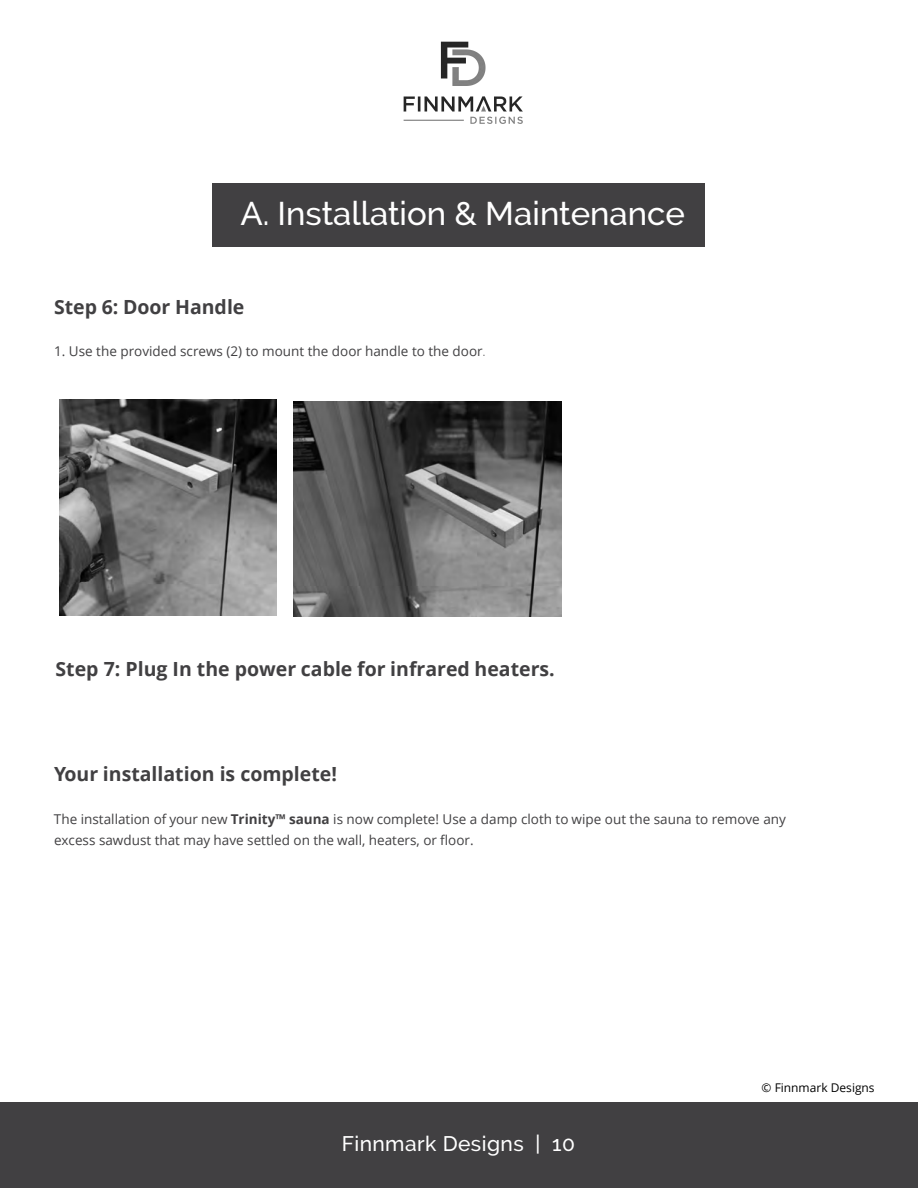
<style>
.page{position:relative;width:918px;height:1188px;background:#fff}
.page>*{position:absolute;margin:0;border:0;box-sizing:border-box;transform-origin:0 0}
.t1{font:500 33px "Raleway";color:#fff}
.t2{font:500 21px "Raleway";letter-spacing:.02em;color:#fff}
.t3{font:700 19.5px "Open Sans";color:#414042}
.t4{font:13.5px/21px "Open Sans";color:#414042}
.t5{font:12px "Open Sans";color:#000}
.s1{font-family:"Raleway"}
.s2{font-weight:700}
</style>
<div class="page">
<div style="left:0;top:1102px;width:918px;height:86px;background:#414042"></div>
<div style="left:213px;top:184px;width:492px;height:63px;background:#414042"></div>
<img style="left:60px;top:400px;width:216px;height:216px">
<img style="left:293px;top:402px;width:269px;height:214px">
<img style="left:403px;top:41px;width:120px;height:83px">
<h1 class="t1" style="left:240px;top:194px;width:446px">A. Installation &amp; Maintenance</h1>
<h3 class="t3" style="left:54px;top:293px;width:192px">Step 6: Door Handle</h3>
<p class="t4" style="left:54px;top:340px;width:433px">1. Use the provided screws (2) to mount the door handle to the door<span class="s1">.</span></p>
<h3 class="t3" style="left:56px;top:655px;width:501px">Step 7: Plug In the power cable for infrared heaters.</h3>
<h3 class="t3" style="left:54px;top:760px;width:285px">Your installation is complete!</h3>
<p class="t4" style="left:54px;top:808px;width:734px">The installation of your new <span class="s2">Trinity™ sauna</span> is now complete! Use a damp cloth to wipe out the sauna to remove any excess sawdust that may have settled on the wall, heaters, or floor.</p>
<h2 class="t2" style="left:342px;top:1132px;width:235px">Finnmark Designs | 10</h2>
<p class="t5" style="left:762px;top:1080px;width:115px">© Finnmark Designs</p>
</div>
